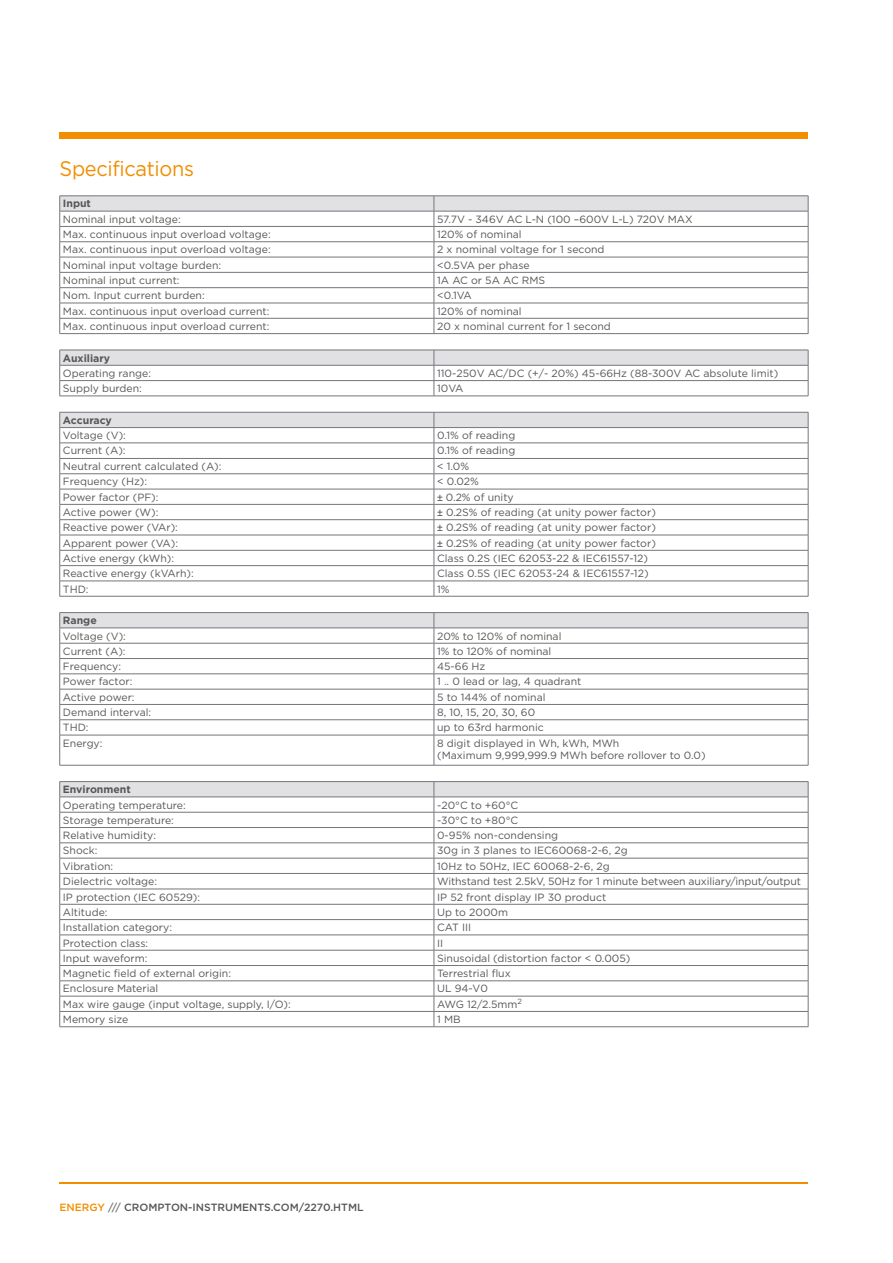
<style>
.page{position:relative;width:893px;height:1263px;background:#fff}
.page>*{position:absolute;margin:0;border:0;box-sizing:border-box;transform-origin:0 0}
.t1{font:21px "Gotham";letter-spacing:-.015em;color:#f28e00;scale:.95 1}
.t2{font:10.5px/12.6px "Gotham";color:#575756}
.t3{font:500 10.5px "Gotham";color:#575756}
.t4{font:700 10.5px "Gotham";color:#575756}
.s1{font-family:"Arial"}
.s2{color:#f28e00}
.s3{color:#75767c}
</style>
<div class="page">
<hr style="left:60px;top:1182px;width:748px;height:1px;background:#f28e00">
<div style="left:60px;top:132px;width:748px;height:6px;background:#f28e00"></div>
<svg style="left:59px;top:196px;width:750px;height:137px"></svg>
<hr style="left:60px;top:333px;width:374px;height:1px;background:#75767c">
<hr style="left:434px;top:333px;width:374px;height:1px;background:#75767c">
<svg style="left:59px;top:350px;width:750px;height:46px"></svg>
<hr style="left:60px;top:365px;width:374px;height:1px;background:#75767c">
<hr style="left:434px;top:365px;width:374px;height:1px;background:#75767c">
<hr style="left:60px;top:396px;width:374px;height:1px;background:#75767c">
<hr style="left:434px;top:396px;width:374px;height:1px;background:#75767c">
<hr style="left:60px;top:596px;width:374px;height:1px;background:#75767c">
<hr style="left:434px;top:596px;width:374px;height:1px;background:#75767c">
<svg style="left:59px;top:412px;width:750px;height:184px"></svg>
<hr style="left:60px;top:427px;width:374px;height:1px;background:#75767c">
<hr style="left:434px;top:427px;width:374px;height:1px;background:#75767c">
<hr style="left:60px;top:1026px;width:374px;height:1px;background:#75767c">
<hr style="left:434px;top:1026px;width:374px;height:1px;background:#75767c">
<hr style="left:60px;top:781px;width:374px;height:1px;background:#75767c">
<hr style="left:434px;top:781px;width:374px;height:1px;background:#75767c">
<svg style="left:59px;top:782px;width:750px;height:244px"></svg>
<hr style="left:60px;top:797px;width:374px;height:1px;background:#75767c">
<hr style="left:434px;top:797px;width:374px;height:1px;background:#75767c">
<hr style="left:59px;top:735px;width:1px;height:30px;background:#75767c">
<hr style="left:434px;top:735px;width:1px;height:30px;background:#75767c">
<hr style="left:808px;top:735px;width:1px;height:30px;background:#75767c">
<hr style="left:60px;top:735px;width:374px;height:1px;background:#75767c">
<hr style="left:434px;top:735px;width:374px;height:1px;background:#75767c">
<hr style="left:60px;top:612px;width:374px;height:1px;background:#75767c">
<hr style="left:434px;top:612px;width:374px;height:1px;background:#75767c">
<svg style="left:59px;top:613px;width:750px;height:122px"></svg>
<hr style="left:60px;top:628px;width:374px;height:1px;background:#75767c">
<hr style="left:434px;top:628px;width:374px;height:1px;background:#75767c">
<hr style="left:60px;top:765px;width:374px;height:1px;background:#75767c">
<hr style="left:434px;top:765px;width:374px;height:1px;background:#75767c">
<h1 class="t1" style="left:60px;top:155px;width:143px">Specifications</h1>
<p class="t4" style="left:63px;top:197px;width:30px">Input</p>
<p class="t2" style="left:63px;top:212px;width:119px">Nominal input voltage:</p>
<p class="t2" style="left:437px;top:212px;width:257px">57.7V - 346V AC L-N (100 –600V L-L) 720V MAX</p>
<p class="t2" style="left:63px;top:228px;width:209px">Max. continuous input overload voltage:</p>
<p class="t2" style="left:437px;top:228px;width:86px">120% of nominal</p>
<p class="t2" style="left:63px;top:243px;width:209px">Max. continuous input overload voltage:</p>
<p class="t2" style="left:437px;top:243px;width:169px">2 x nominal voltage for 1 second</p>
<p class="t2" style="left:63px;top:258px;width:160px">Nominal input voltage burden:</p>
<p class="t2" style="left:437px;top:258px;width:94px">&lt;0.5VA per phase</p>
<p class="t2" style="left:63px;top:274px;width:118px">Nominal input current:</p>
<p class="t2" style="left:437px;top:274px;width:110px">1A AC or 5A AC RMS</p>
<p class="t2" style="left:63px;top:289px;width:143px">Nom. Input current burden:</p>
<p class="t2" style="left:437px;top:289px;width:36px">&lt;0.1VA</p>
<p class="t2" style="left:63px;top:304px;width:208px">Max. continuous input overload current:</p>
<p class="t2" style="left:437px;top:304px;width:86px">120% of nominal</p>
<p class="t2" style="left:63px;top:320px;width:208px">Max. continuous input overload current:</p>
<p class="t2" style="left:437px;top:320px;width:175px">20 x nominal current for 1 second</p>
<p class="t4" style="left:63px;top:351px;width:49px">Auxiliary</p>
<p class="t2" style="left:63px;top:367px;width:90px">Operating range:</p>
<p class="t2" style="left:437px;top:367px;width:343px">110-250V AC/DC (+/- 20%) 45-66Hz (88-300V AC absolute limit)</p>
<p class="t2" style="left:63px;top:382px;width:81px">Supply burden:</p>
<p class="t2" style="left:437px;top:382px;width:28px">10VA</p>
<p class="t4" style="left:63px;top:413px;width:50px">Accuracy</p>
<p class="t2" style="left:63px;top:429px;width:65px">Voltage (V):</p>
<p class="t2" style="left:437px;top:429px;width:80px">0.1% of reading</p>
<p class="t2" style="left:63px;top:444px;width:64px">Current (A):</p>
<p class="t2" style="left:437px;top:444px;width:80px">0.1% of reading</p>
<p class="t2" style="left:63px;top:460px;width:160px">Neutral current calculated (A):</p>
<p class="t2" style="left:437px;top:460px;width:34px">&lt; 1.0%</p>
<p class="t2" style="left:63px;top:475px;width:86px">Frequency (Hz):</p>
<p class="t2" style="left:437px;top:475px;width:43px">&lt; 0.02%</p>
<p class="t2" style="left:63px;top:490px;width:97px">Power factor (PF):</p>
<p class="t2" style="left:437px;top:490px;width:78px"><span class="s1">±</span> 0.2% of unity</p>
<p class="t2" style="left:63px;top:506px;width:97px">Active power (W):</p>
<p class="t2" style="left:437px;top:506px;width:220px"><span class="s1">±</span> 0.2S% of reading (at unity power factor)</p>
<p class="t2" style="left:63px;top:521px;width:117px">Reactive power (VAr):</p>
<p class="t2" style="left:437px;top:521px;width:220px"><span class="s1">±</span> 0.2S% of reading (at unity power factor)</p>
<p class="t2" style="left:63px;top:536px;width:117px">Apparent power (VA):</p>
<p class="t2" style="left:437px;top:536px;width:220px"><span class="s1">±</span> 0.2S% of reading (at unity power factor)</p>
<p class="t2" style="left:63px;top:552px;width:113px">Active energy (kWh):</p>
<p class="t2" style="left:437px;top:552px;width:212px">Class 0.2S (IEC 62053-22 &amp; IEC61557-12)</p>
<p class="t2" style="left:63px;top:567px;width:132px">Reactive energy (kVArh):</p>
<p class="t2" style="left:437px;top:567px;width:213px">Class 0.5S (IEC 62053-24 &amp; IEC61557-12)</p>
<p class="t2" style="left:63px;top:582px;width:27px">THD:</p>
<p class="t2" style="left:437px;top:582px;width:14px">1%</p>
<p class="t4" style="left:63px;top:613px;width:35px">Range</p>
<p class="t2" style="left:63px;top:629px;width:65px">Voltage (V):</p>
<p class="t2" style="left:437px;top:629px;width:126px">20% to 120% of nominal</p>
<p class="t2" style="left:63px;top:644px;width:64px">Current (A):</p>
<p class="t2" style="left:437px;top:644px;width:116px">1% to 120% of nominal</p>
<p class="t2" style="left:63px;top:660px;width:60px">Frequency:</p>
<p class="t2" style="left:437px;top:660px;width:50px">45-66 Hz</p>
<p class="t2" style="left:63px;top:675px;width:71px">Power factor:</p>
<p class="t2" style="left:437px;top:675px;width:146px">1 .. 0 lead or lag, 4 quadrant</p>
<p class="t2" style="left:63px;top:690px;width:73px">Active power:</p>
<p class="t2" style="left:437px;top:690px;width:110px">5 to 144% of nominal</p>
<p class="t2" style="left:63px;top:706px;width:90px">Demand interval:</p>
<p class="t2" style="left:437px;top:706px;width:100px">8, 10, 15, 20, 30, 60</p>
<p class="t2" style="left:63px;top:721px;width:27px">THD:</p>
<p class="t2" style="left:437px;top:721px;width:108px">up to 63rd harmonic</p>
<p class="t2" style="left:63px;top:736px;width:41px">Energy:</p>
<p class="t2" style="left:437px;top:736px;width:270px">8 digit displayed in Wh, kWh, MWh<br>(Maximum 9,999,999.9 MWh before rollover to 0.0)</p>
<p class="t4" style="left:63px;top:782px;width:69px">Environment</p>
<p class="t2" style="left:63px;top:798px;width:124px">Operating temperature:</p>
<p class="t2" style="left:437px;top:798px;width:83px">-20°C to +60°C</p>
<p class="t2" style="left:63px;top:813px;width:113px">Storage temperature:</p>
<p class="t2" style="left:437px;top:813px;width:83px">-30°C to +80°C</p>
<p class="t2" style="left:63px;top:829px;width:95px">Relative humidity:</p>
<p class="t2" style="left:437px;top:829px;width:123px">0-95% non-condensing</p>
<p class="t2" style="left:63px;top:844px;width:36px">Shock:</p>
<p class="t2" style="left:437px;top:844px;width:192px">30g in 3 planes to IEC60068-2-6, 2g</p>
<p class="t2" style="left:63px;top:859px;width:52px">Vibration:</p>
<p class="t2" style="left:437px;top:859px;width:174px">10Hz to 50Hz, IEC 60068-2-6, 2g</p>
<p class="t2" style="left:63px;top:875px;width:96px">Dielectric voltage:</p>
<p class="t2" style="left:437px;top:875px;width:365px">Withstand test 2.5kV, 50Hz for 1 minute between auxiliary/input/output</p>
<p class="t2" style="left:63px;top:890px;width:139px">IP protection (IEC 60529):</p>
<p class="t2" style="left:437px;top:890px;width:171px">IP 52 front display IP 30 product</p>
<p class="t2" style="left:63px;top:906px;width:46px">Altitude:</p>
<p class="t2" style="left:437px;top:906px;width:72px">Up to 2000m</p>
<p class="t2" style="left:63px;top:921px;width:111px">Installation category:</p>
<p class="t2" style="left:437px;top:921px;width:36px">CAT III</p>
<p class="t2" style="left:63px;top:936px;width:87px">Protection class:</p>
<p class="t2" style="left:437px;top:936px;width:8px">II</p>
<p class="t2" style="left:63px;top:951px;width:86px">Input waveform:</p>
<p class="t2" style="left:437px;top:951px;width:195px">Sinusoidal (distortion factor &lt; 0.005)</p>
<p class="t2" style="left:63px;top:967px;width:170px">Magnetic field of external origin:</p>
<p class="t2" style="left:437px;top:967px;width:75px">Terrestrial flux</p>
<p class="t2" style="left:63px;top:982px;width:97px">Enclosure Material</p>
<p class="t2" style="left:437px;top:982px;width:52px">UL 94-V0</p>
<p class="t2" style="left:63px;top:997px;width:229px">Max wire gauge (input voltage, supply, I/O):</p>
<p class="t2" style="left:437px;top:997px;width:86px">AWG 12/2.5mm<sup>2</sup></p>
<p class="t2" style="left:63px;top:1013px;width:67px">Memory size</p>
<p class="t2" style="left:437px;top:1013px;width:25px">1 MB</p>
<p class="t3" style="left:60px;top:1200px;width:306px"><span class="s2">ENERGY</span> <span class="s3">///</span> CROMPTON-INSTRUMENTS.COM/2270.HTML</p>
</div>
